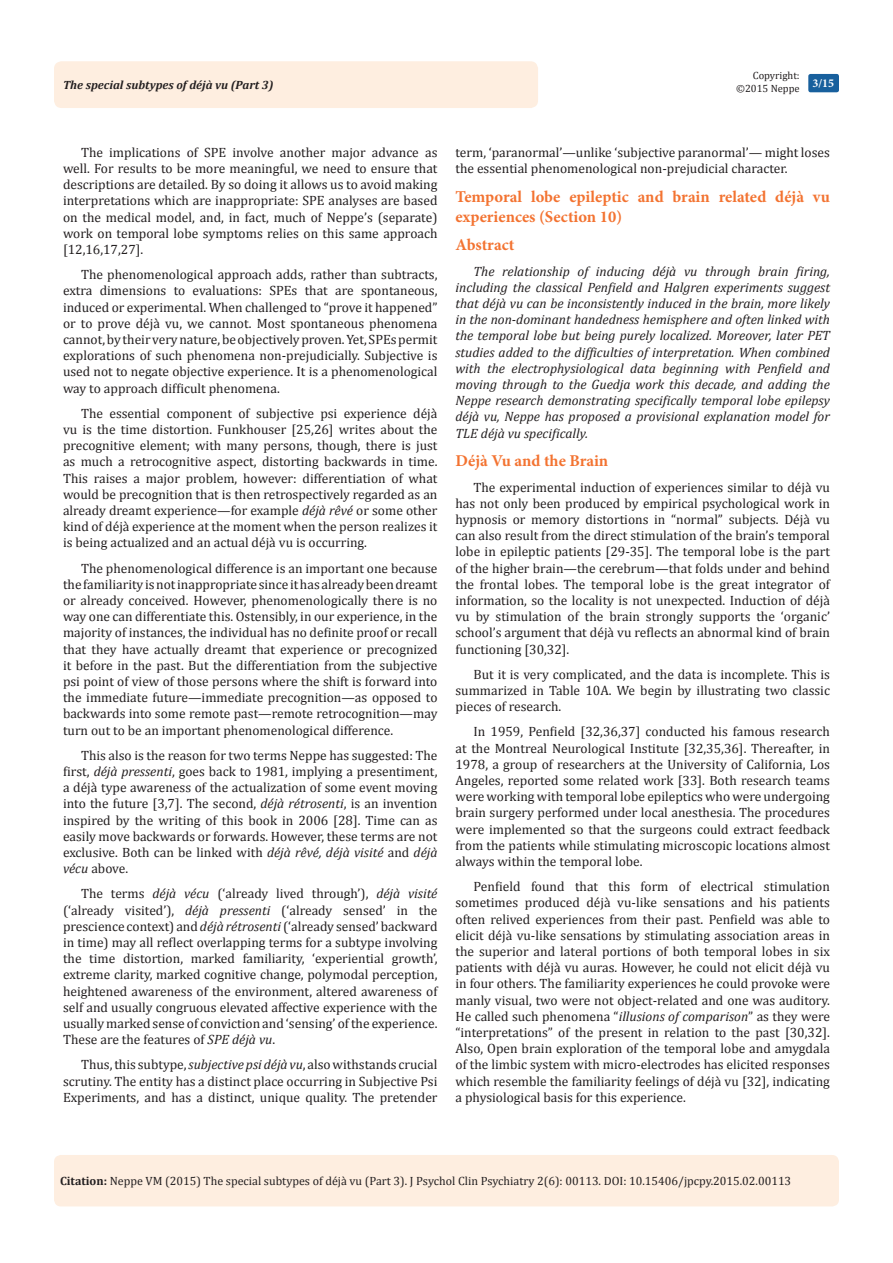
<style>
.page{position:relative;width:893px;height:1263px;background:#fff}
.page>*{position:absolute;margin:0;border:0;box-sizing:border-box;transform-origin:0 0}
.t1{font:700 16.5px/19.8px "Minion Pro";color:#f37331}
.t2{font:13.5px/16.2px "Cambria";color:#231f20;text-align:justify}
.t3{font:italic 13.5px/16.2px "Cambria";color:#231f20;text-align:justify}
.Citation{font:12px "Cambria";color:#231f20}
.t4{font:italic 700 12px "Cambria";color:#231f20}
.t5{font:700 12px "Minion Pro";color:#fff}
.t6{font:10.5px "Cambria";color:#231f20}
.s1{font-style:italic}
.s2{font-weight:700}
</style>
<div class="page">
<div style="left:54px;top:61px;width:484px;height:47px;background:#feeee0;border-radius:8px"></div>
<div style="left:808px;top:74px;width:31px;height:18px;background:#18609d;border-radius:2px"></div>
<div style="left:54px;top:1155px;width:785px;height:51px;background:#feeee0;border-radius:7px"></div>
<p class="t6" style="left:753px;top:69px;width:48px">Copyright:</p>
<p class="t6" style="left:736px;top:82px;width:65px">©2015 Neppe</p>
<p class="t4" style="left:63px;top:77px;width:212px">The special subtypes of déjà vu (Part 3)</p>
<p class="t5" style="left:812px;top:75px;width:23px">3/15</p>
<p class="t2" style="left:63px;top:144px;width:376px;text-indent:18px">The implications of SPE involve another major advance as well. For results to be more meaningful, we need to ensure that descriptions are detailed. By so doing it allows us to avoid making interpretations which are inappropriate: SPE analyses are based on the medical model, and, in fact, much of Neppe’s (separate) work on temporal lobe symptoms relies on this same approach [12,16,17,27].</p>
<p class="t2" style="left:63px;top:266px;width:376px;text-indent:18px">The phenomenological approach adds, rather than subtracts, extra dimensions to evaluations: SPEs that are spontaneous, induced or experimental. When challenged to “prove it happened” or to prove déjà vu, we cannot. Most spontaneous phenomena cannot, by their very nature, be objectively proven. Yet, SPEs permit explorations of such phenomena non-prejudicially. Subjective is used not to negate objective experience. It is a phenomenological way to approach difficult phenomena.</p>
<p class="t2" style="left:63px;top:405px;width:376px;text-indent:18px">The essential component of subjective psi experience déjà vu is the time distortion. Funkhouser [25,26] writes about the precognitive element; with many persons, though, there is just as much a retrocognitive aspect, distorting backwards in time.<br>This raises a major problem, however: differentiation of what would be precognition that is then retrospectively regarded as an already dreamt experience—for example <span class="s1">déjà rêvé</span> or some other kind of déjà experience at the moment when the person realizes it is being actualized and an actual déjà vu is occurring.</p>
<p class="t2" style="left:63px;top:560px;width:376px;text-indent:18px">The phenomenological difference is an important one because the familiarity is not inappropriate since it has already been dreamt or already conceived. However, phenomenologically there is no way one can differentiate this. Ostensibly, in our experience, in the majority of instances, the individual has no definite proof or recall that they have actually dreamt that experience or precognized it before in the past. But the differentiation from the subjective psi point of view of those persons where the shift is forward into the immediate future—immediate precognition—as opposed to backwards into some remote past—remote retrocognition—may turn out to be an important phenomenological difference.</p>
<p class="t2" style="left:63px;top:747px;width:376px;text-indent:18px">This also is the reason for two terms Neppe has suggested: The first, <span class="s1">déjà pressenti</span>, goes back to 1981, implying a presentiment, a déjà type awareness of the actualization of some event moving into the future [3,7]. The second, <span class="s1">déjà rétrosenti</span>, is an invention inspired by the writing of this book in 2006 [28]. Time can as easily move backwards or forwards. However, these terms are not exclusive. Both can be linked with <span class="s1">déjà rêvé, déjà visité</span> and <span class="s1">déjà vécu</span> above.</p>
<p class="t2" style="left:63px;top:886px;width:376px;text-indent:18px">The terms <span class="s1">déjà vécu</span> (‘already lived through’), <span class="s1">déjà visité </span>(‘already visited’), <span class="s1">déjà pressenti</span> (‘already sensed’ in the prescience context) and <span class="s1">déjà rétrosenti</span> (‘already sensed’ backward in time) may all reflect overlapping terms for a subtype involving the time distortion, marked familiarity, ‘experiential growth’, extreme clarity, marked cognitive change, polymodal perception, heightened awareness of the environment, altered awareness of self and usually congruous elevated affective experience with the usually marked sense of conviction and ‘sensing’ of the experience.<br>These are the features of <span class="s1">SPE déjà vu</span>.</p>
<p class="t2" style="left:63px;top:1057px;width:376px;text-indent:18px">Thus, this subtype, <span class="s1">subjective psi déjà vu</span>, also withstands crucial scrutiny. The entity has a distinct place occurring in Subjective Psi Experiments, and has a distinct, unique quality. The pretender</p>
<p class="t2" style="left:455px;top:144px;width:376px">term, ‘paranormal’—unlike ‘subjective paranormal’— might loses the essential phenomenological non-prejudicial character.</p>
<p class="t1" style="left:455px;top:186px;width:376px">Temporal lobe epileptic and brain related déjà vu experiences (Section 10)</p>
<p class="t1" style="left:455px;top:235px;width:60px">Abstract</p>
<p class="t3" style="left:455px;top:262px;width:376px;text-indent:18px">The relationship of inducing déjà vu through brain firing, including the classical Penfield and Halgren experiments suggest that déjà vu can be inconsistently induced in the brain, more likely in the non-dominant handedness hemisphere and often linked with the temporal lobe but being purely localized. Moreover, later PET studies added to the difficulties of interpretation. When combined with the electrophysiological data beginning with Penfield and moving through to the Guedja work this decade, and adding the Neppe research demonstrating specifically temporal lobe epilepsy déjà vu, Neppe has proposed a provisional explanation model for TLE déjà vu specifically.</p>
<p class="t1" style="left:455px;top:451px;width:154px">Déjà Vu and the Brain</p>
<p class="t2" style="left:455px;top:479px;width:376px;text-indent:18px">The experimental induction of experiences similar to déjà vu has not only been produced by empirical psychological work in hypnosis or memory distortions in “normal” subjects. Déjà vu can also result from the direct stimulation of the brain’s temporal lobe in epileptic patients [29-35]. The temporal lobe is the part of the higher brain—the cerebrum—that folds under and behind the frontal lobes. The temporal lobe is the great integrator of information, so the locality is not unexpected. Induction of déjà vu by stimulation of the brain strongly supports the ‘organic’ school’s argument that déjà vu reflects an abnormal kind of brain functioning [30,32].</p>
<p class="t2" style="left:455px;top:666px;width:376px;text-indent:18px">But it is very complicated, and the data is incomplete. This is summarized in Table 10A. We begin by illustrating two classic pieces of research.</p>
<p class="t2" style="left:455px;top:724px;width:376px;text-indent:18px">In 1959, Penfield [32,36,37] conducted his famous research at the Montreal Neurological Institute [32,35,36]. Thereafter, in 1978, a group of researchers at the University of California, Los Angeles, reported some related work [33]. Both research teams were working with temporal lobe epileptics who were undergoing brain surgery performed under local anesthesia. The procedures were implemented so that the surgeons could extract feedback from the patients while stimulating microscopic locations almost always within the temporal lobe.</p>
<p class="t2" style="left:455px;top:878px;width:376px;text-indent:18px">Penfield found that this form of electrical stimulation sometimes produced déjà vu-like sensations and his patients often relived experiences from their past. Penfield was able to elicit déjà vu-like sensations by stimulating association areas in the superior and lateral portions of both temporal lobes in six patients with déjà vu auras. However, he could not elicit déjà vu in four others. The familiarity experiences he could provoke were manly visual, two were not object-related and one was auditory.<br>He called such phenomena “<span class="s1">illusions of comparison</span>” as they were “interpretations” of the present in relation to the past [30,32].<br>Also, Open brain exploration of the temporal lobe and amygdala of the limbic system with micro-electrodes has elicited responses which resemble the familiarity feelings of déjà vu [32], indicating a physiological basis for this experience.</p>
<p class="Citation" style="left:60px;top:1174px;width:733px"><span class="s2">Citation:</span> Neppe VM (2015) The special subtypes of déjà vu (Part 3). J Psychol Clin Psychiatry 2(6): 00113. DOI: 10.15406/jpcpy.2015.02.00113</p>
</div>
